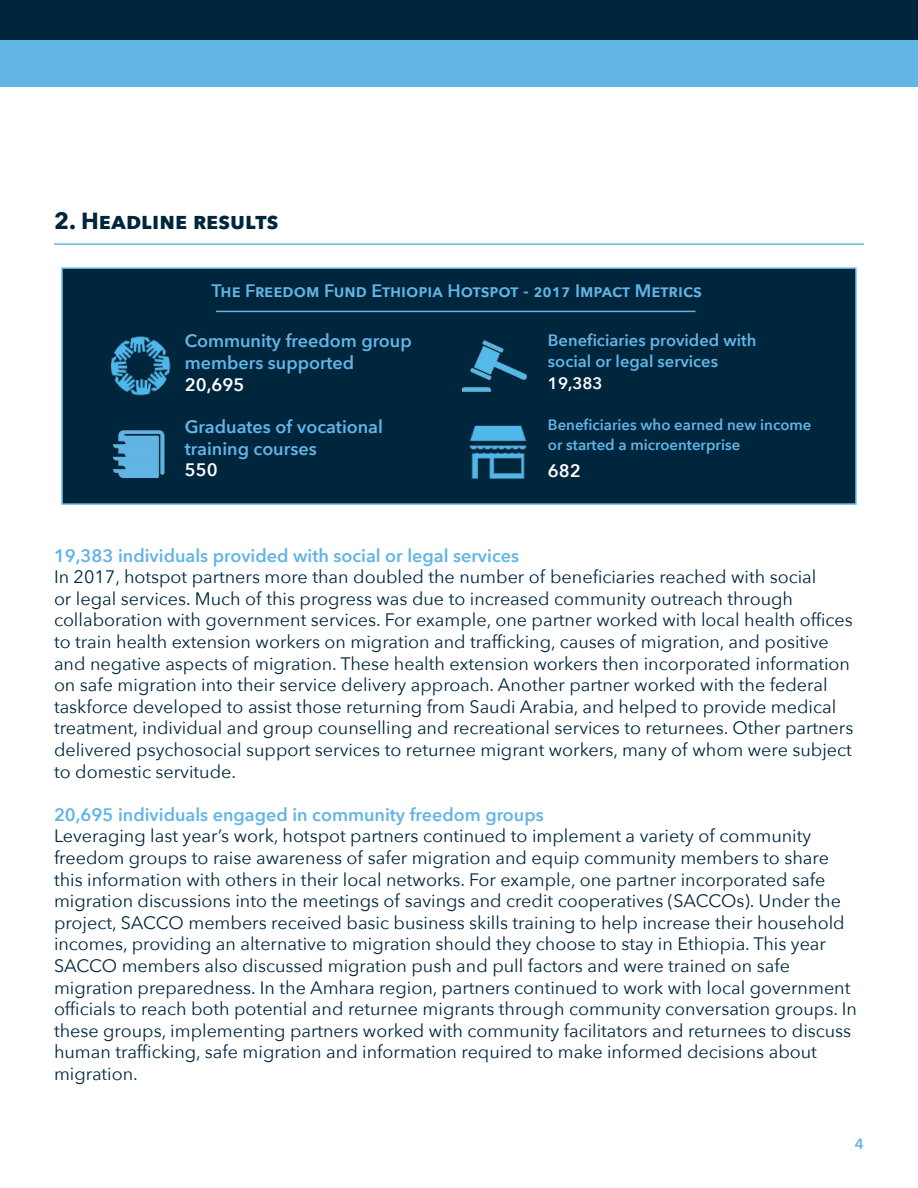
<style>
.page{position:relative;width:918px;height:1188px;background:#fff}
.page>*{position:absolute;margin:0;border:0;box-sizing:border-box;transform-origin:0 0}
.t1{font:700 23.25px "Avenir Next";color:#00263e}
.t2{font:18px/21.6px "Avenir Next";color:#00263e}
.t3{font:600 18px/21.6px "Avenir Next";color:#62b5e5}
.t4{font:600 18px "Avenir Next";color:#fff}
.t5{font:600 16.5px/21.6px "Avenir Next";color:#62b5e5}
.t6{font:600 16.5px "Avenir Next";color:#fff}
.t7{font:600 15px/19.5px "Avenir Next";color:#62b5e5}
</style>
<div class="page">
<div style="left:62px;top:268px;width:794px;height:236px;background:#00263e"></div>
<div style="left:61px;top:267px;width:796px;height:238px;border:2px solid #62b5e5"></div>
<img style="left:111px;top:336px;width:60px;height:60px">
<img style="left:113px;top:430px;width:52px;height:48px">
<img style="left:463px;top:340px;width:64px;height:52px">
<img style="left:469px;top:425px;width:58px;height:54px">
<div style="left:0;top:0;width:918px;height:40px;background:#00263e"></div>
<div style="left:0;top:40px;width:918px;height:46px;background:#62b5e5"></div>
<hr style="left:216px;top:311px;width:479px;height:1px;background:#62b5e5">
<hr style="left:54px;top:243px;width:810px;height:2px;background:#62b5e5">
<p class="t1" style="left:54px;top:201px;width:226px">2. Headline results</p>
<p class="t3" style="left:212px;top:279px;width:492px">The Freedom Fund Ethiopia Hotspot - 2017 Impact Metrics</p>
<p class="t3" style="left:185px;top:330px;width:229px">Community freedom group members supported</p>
<p class="t4" style="left:185px;top:369px;width:61px">20,695</p>
<p class="t3" style="left:185px;top:416px;width:200px">Graduates of vocational training courses</p>
<p class="t4" style="left:185px;top:455px;width:34px">550</p>
<p class="t5" style="left:548px;top:329px;width:210px">Beneficiaries provided with social or legal services</p>
<p class="t6" style="left:548px;top:369px;width:56px">19,383</p>
<p class="t7" style="left:548px;top:415px;width:265px">Beneficiaries who earned new income or started a microenterprise</p>
<p class="t4" style="left:548px;top:455px;width:34px">682</p>
<p class="t3" style="left:54px;top:544px;width:467px">19,383 individuals provided with social or legal services</p>
<p class="t2" style="left:54px;top:565px;width:801px">In 2017, hotspot partners more than doubled the number of beneficiaries reached with social<br>or legal services. Much of this progress was due to increased community outreach through collaboration with government services. For example, one partner worked with local health offices to train health extension workers on migration and trafficking, causes of migration, and positive and negative aspects of migration. These health extension workers then incorporated information on safe migration into their service delivery approach. Another partner worked with the federal taskforce developed to assist those returning from Saudi Arabia, and helped to provide medical treatment, individual and group counselling and recreational services to returnees. Other partners delivered psychosocial support services to returnee migrant workers, many of whom were subject to domestic servitude.</p>
<p class="t3" style="left:54px;top:803px;width:491px">20,695 individuals engaged in community freedom groups</p>
<p class="t2" style="left:54px;top:825px;width:805px">Leveraging last year’s work, hotspot partners continued to implement a variety of community freedom groups to raise awareness of safer migration and equip community members to share this information with others in their local networks. For example, one partner incorporated safe migration discussions into the meetings of savings and credit cooperatives (SACCOs). Under the project, SACCO members received basic business skills training to help increase their household incomes, providing an alternative to migration should they choose to stay in Ethiopia. This year SACCO members also discussed migration push and pull factors and were trained on safe migration preparedness. In the Amhara region, partners continued to work with local government officials to reach both potential and returnee migrants through community conversation groups. In these groups, implementing partners worked with community facilitators and returnees to discuss human trafficking, safe migration and information required to make informed decisions about migration.</p>
<p class="t7" style="left:855px;top:1134px;width:11px">4</p>
</div>
